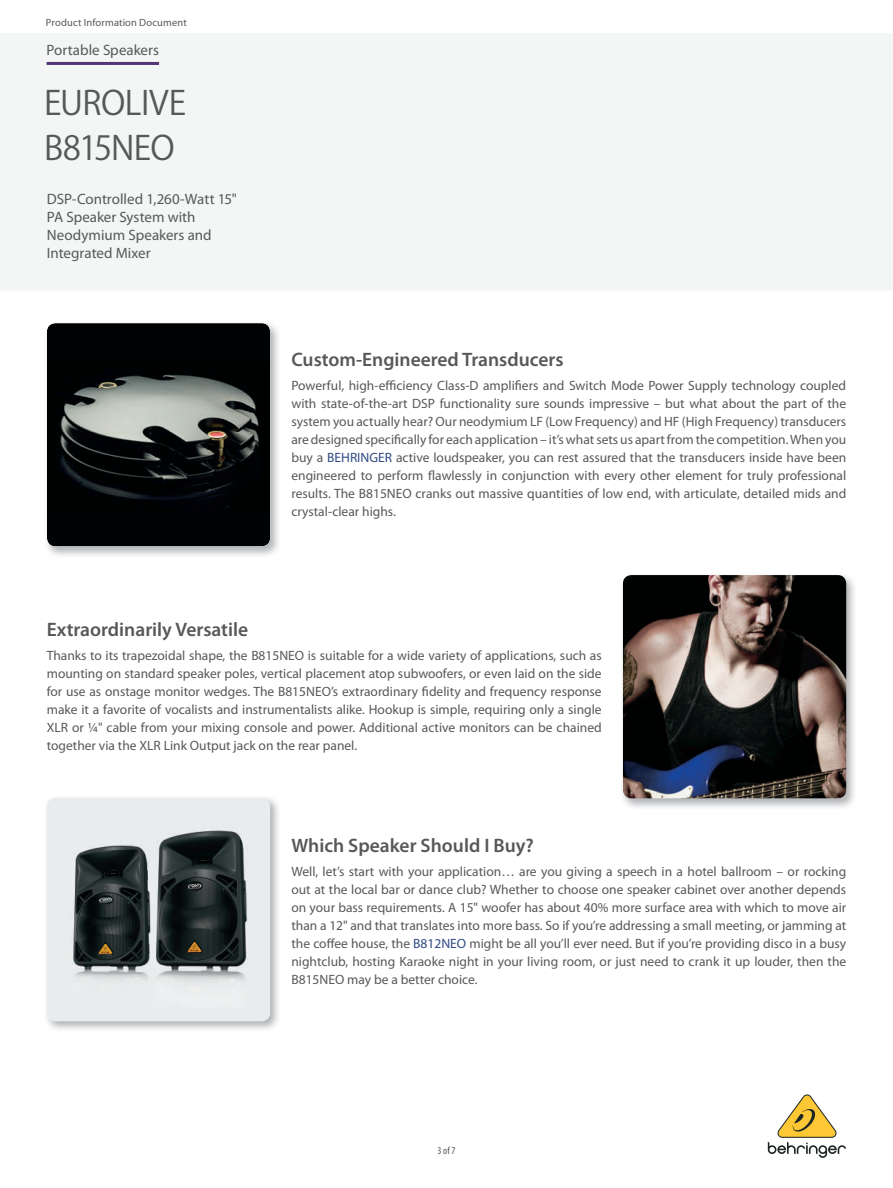
<style>
.page{position:relative;width:893px;height:1188px;background:#fff}
.page>*{position:absolute;margin:0;border:0;box-sizing:border-box;transform-origin:0 0}
.t1{font:33px/44.8px "Koz Go Pro Regular 90 pv RKSJ H";letter-spacing:-.02em;color:#57585a}
.t2{font:600 19.5px "Myriad Pro";color:#57585a}
.t3{font:15px/18px "Myriad Pro";color:#57585a}
.t4{font:13.5px/18px "Myriad Pro";color:#57585a;text-align:justify}
.t5{font:10.5px "Myriad Pro";letter-spacing:.015em;color:#57585a}
.t6{font:condensed 10.5px "Myriad Pro";color:#57585a}
.s1{color:#2f4983}
</style>
<div class="page">
<svg style="left:768px;top:1094px;width:78px;height:64px"></svg>
<hr style="left:47px;top:62px;width:112px;height:3px;background:#533676">
<img style="left:45px;top:322px;width:235px;height:234px">
<img style="left:47px;top:323px;width:223px;height:223px;border-radius:9px">
<img style="left:622px;top:574px;width:232px;height:234px">
<img style="left:623px;top:575px;width:223px;height:223px;border-radius:9px">
<img style="left:46px;top:797px;width:232px;height:233px">
<img style="left:47px;top:798px;width:223px;height:223px;border-radius:9px">
<p class="t5" style="left:46px;top:18px;width:142px">Product Information Document</p>
<p class="t3" style="left:47px;top:42px;width:114px">Portable Speakers</p>
<h1 class="t1" style="left:44px;top:85px;width:143px">EUROLIVE<br>B815NEO</h1>
<p class="t3" style="left:47px;top:191px;width:192px">DSP-Controlled 1,260-Watt 15"<br>PA Speaker System with<br>Neodymium Speakers and<br>Integrated Mixer</p>
<h2 class="t2" style="left:291px;top:352px;width:274px">Custom-Engineered Transducers</h2>
<p class="t4" style="left:291px;top:378px;width:556px">Powerful, high-efficiency Class-D amplifiers and Switch Mode Power Supply technology coupled with state-of-the-art DSP functionality sure sounds impressive – but what about the part of the system you actually hear? Our neodymium LF (Low Frequency) and HF (High Frequency) transducers are designed specifically for each application – it’s what sets us apart from the competition. When you buy a <span class="s1">BEHRINGER</span> active loudspeaker, you can rest assured that the transducers inside have been engineered to perform flawlessly in conjunction with every other element for truly professional results. The B815NEO cranks out massive quantities of low end, with articulate, detailed mids and crystal-clear highs.</p>
<h2 class="t2" style="left:47px;top:622px;width:203px">Extraordinarily Versatile</h2>
<p class="t4" style="left:47px;top:648px;width:556px">Thanks to its trapezoidal shape, the B815NEO is suitable for a wide variety of applications, such as mounting on standard speaker poles, vertical placement atop subwoofers, or even laid on the side for use as onstage monitor wedges. The B815NEO’s extraordinary fidelity and frequency response make it a favorite of vocalists and instrumentalists alike. Hookup is simple, requiring only a single XLR or ¼" cable from your mixing console and power. Additional active monitors can be chained together via the XLR Link Output jack on the rear panel.</p>
<h2 class="t2" style="left:291px;top:838px;width:244px">Which Speaker Should I Buy?</h2>
<p class="t4" style="left:291px;top:864px;width:556px">Well, let’s start with your application… are you giving a speech in a hotel ballroom – or rocking out at the local bar or dance club? Whether to choose one speaker cabinet over another depends on your bass requirements. A 15" woofer has about 40% more surface area with which to move air than a 12" and that translates into more bass. So if you’re addressing a small meeting, or jamming at the coffee house, the <span class="s1">B812NEO</span> might be all you’ll ever need. But if you’re providing disco in a busy nightclub, hosting Karaoke night in your living room, or just need to crank it up louder, then the B815NEO may be a better choice.</p>
<p class="t6" style="left:437px;top:1147px;width:20px">3 of 7</p>
</div>
